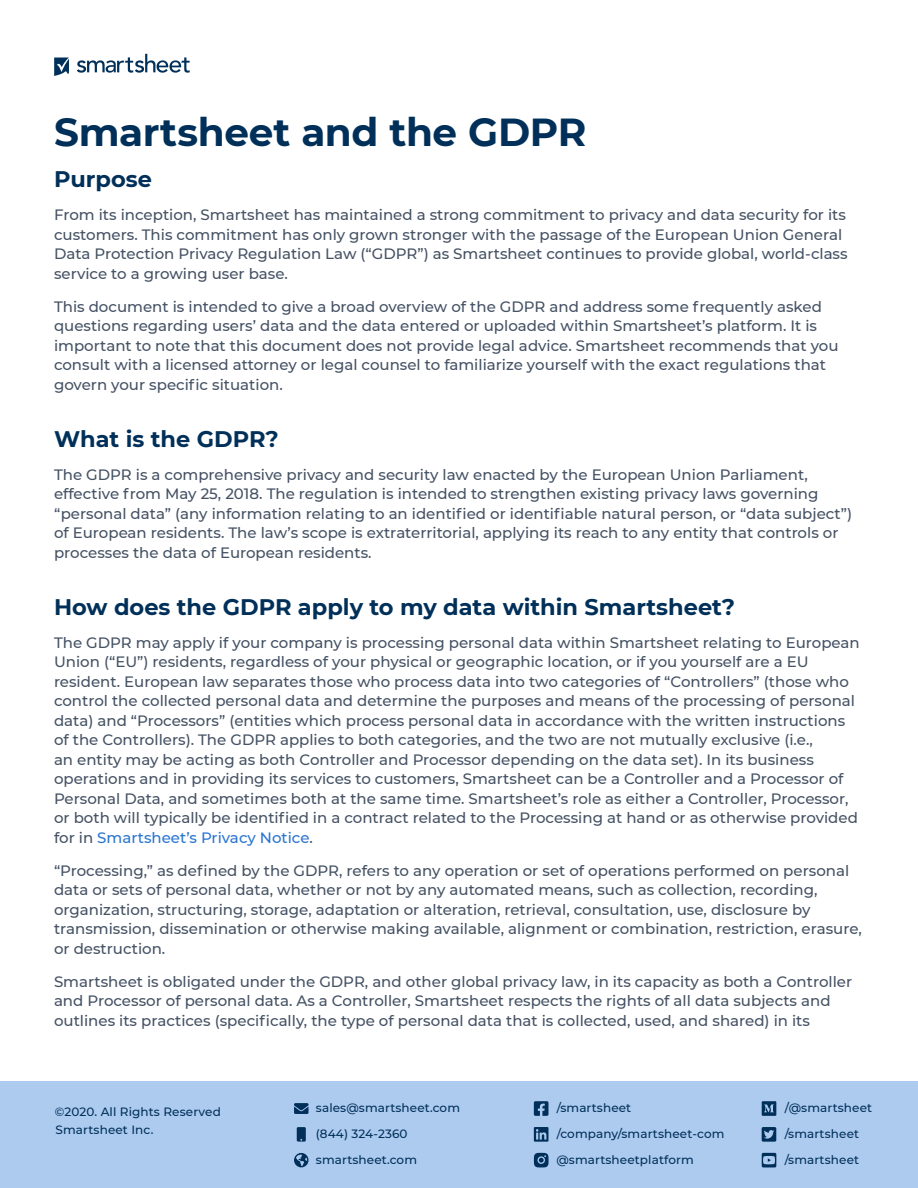
<style>
.page{position:relative;width:918px;height:1188px;background:#fff}
.page>*{position:absolute;margin:0;border:0;box-sizing:border-box;transform-origin:0 0}
.t1{font:700 39px "Montserrat";letter-spacing:-.01em;color:#003059}
.t2{font:700 22.5px "Montserrat";color:#003059}
.t3{font:500 15px/19.5px "Montserrat";color:#455264}
.t4{font:500 12px/25.5px "Montserrat";letter-spacing:.01em;color:#003059}
.s1{color:#2a75d1}
</style>
<div class="page">
<svg style="left:77px;top:54px;width:113px;height:19px"></svg>
<svg style="left:54px;top:58px;width:15px;height:18px"></svg>
<div style="left:0;top:1081px;width:918px;height:107px;background:#adcaef"></div>
<svg style="left:294px;top:1103px;width:15px;height:11px"></svg>
<svg style="left:297px;top:1127px;width:9px;height:15px"></svg>
<svg style="left:294px;top:1153px;width:15px;height:14px"></svg>
<svg style="left:534px;top:1101px;width:14px;height:15px"></svg>
<svg style="left:534px;top:1153px;width:15px;height:14px"></svg>
<svg style="left:534px;top:1127px;width:14px;height:15px"></svg>
<svg style="left:762px;top:1101px;width:14px;height:15px"></svg>
<svg style="left:762px;top:1127px;width:14px;height:15px"></svg>
<svg style="left:762px;top:1153px;width:14px;height:14px"></svg>
<h1 class="t1" style="left:54px;top:104px;width:534px">Smartsheet and the GDPR</h1>
<h2 class="t2" style="left:54px;top:163px;width:99px">Purpose</h2>
<p class="t3" style="left:54px;top:205px;width:795px">From its inception, Smartsheet has maintained a strong commitment to privacy and data security for its customers. This commitment has only grown stronger with the passage of the European Union General Data Protection Privacy Regulation Law (“GDPR”) as Smartsheet continues to provide global, world-class service to a growing user base.</p>
<p class="t3" style="left:54px;top:296px;width:786px">This document is intended to give a broad overview of the GDPR and address some frequently asked questions regarding users’ data and the data entered or uploaded within Smartsheet’s platform. It is important to note that this document does not provide legal advice. Smartsheet recommends that you consult with a licensed attorney or legal counsel to familiarize yourself with the exact regulations that govern your specific situation.</p>
<h2 class="t2" style="left:54px;top:423px;width:226px">What is the GDPR?</h2>
<p class="t3" style="left:54px;top:464px;width:800px">The GDPR is a comprehensive privacy and security law enacted by the European Union Parliament, effective from May 25, 2018. The regulation is intended to strengthen existing privacy laws governing “personal data” (any information relating to an identified or identifiable natural person, or “data subject”) of European residents. The law’s scope is extraterritorial, applying its reach to any entity that controls or processes the data of European residents.</p>
<h2 class="t2" style="left:54px;top:591px;width:682px">How does the GDPR apply to my data within Smartsheet?</h2>
<p class="t3" style="left:54px;top:632px;width:807px">The GDPR may apply if your company is processing personal data within Smartsheet relating to European Union (“EU”) residents, regardless of your physical or geographic location, or if you yourself are a EU resident. European law separates those who process data into two categories of “Controllers” (those who control the collected personal data and determine the purposes and means of the processing of personal data) and “Processors” (entities which process personal data in accordance with the written instructions of the Controllers). The GDPR applies to both categories, and the two are not mutually exclusive (i.e.,<br>an entity may be acting as both Controller and Processor depending on the data set). In its business operations and in providing its services to customers, Smartsheet can be a Controller and a Processor of Personal Data, and sometimes both at the same time. Smartsheet’s role as either a Controller, Processor, or both will typically be identified in a contract related to the Processing at hand or as otherwise provided for in <span class="s1">Smartsheet’s Privacy Notice</span>.</p>
<p class="t3" style="left:54px;top:860px;width:810px">“Processing,” as defined by the GDPR, refers to any operation or set of operations performed on personal data or sets of personal data, whether or not by any automated means, such as collection, recording, organization, structuring, storage, adaptation or alteration, retrieval, consultation, use, disclosure by transmission, dissemination or otherwise making available, alignment or combination, restriction, erasure, or destruction.</p>
<p class="t3" style="left:54px;top:971px;width:800px">Smartsheet is obligated under the GDPR, and other global privacy law, in its capacity as both a Controller and Processor of personal data. As a Controller, Smartsheet respects the rights of all data subjects and outlines its practices (specifically, the type of personal data that is collected, used, and shared) in its</p>
<p class="t4" style="left:55px;top:1102px;width:168px;line-height:18px">©2020. All Rights Reserved<br>Smartsheet Inc.</p>
<p class="t4" style="left:785px;top:1095px;width:89px">/@smartsheet /smartsheet</p>
<p class="t4" style="left:556px;top:1095px;width:170px">/smartsheet /company/smartsheet-com @smartsheetplatform</p>
<p class="t4" style="left:316px;top:1095px;width:146px">sales@smartsheet.com (844) 324-2360 smartsheet.com</p>
<p class="t4" style="left:785px;top:1146px;width:76px">/smartsheet</p>
</div>
